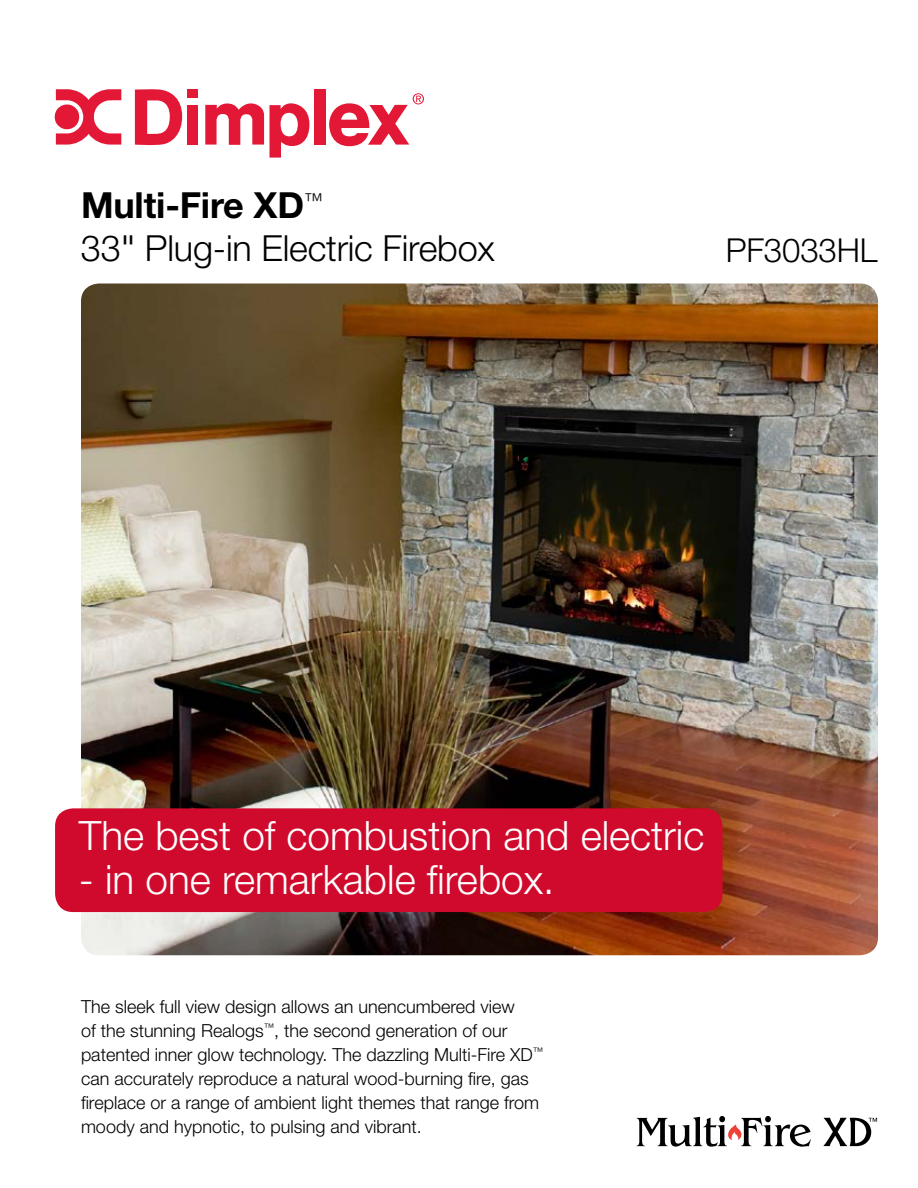
<style>
.page{position:relative;width:918px;height:1188px;background:#fff}
.page>*{position:absolute;margin:0;border:0;box-sizing:border-box;transform-origin:0 0}
.t1{font:300 40.5px "Helvetica Neue LT Std";color:#fff}
.t2{font:300 36px/43.5px "Helvetica Neue LT Std";letter-spacing:-.005em;color:#000}
.t3{font:300 33px "Helvetica Neue LT Std";letter-spacing:-.005em;color:#000}
.t4{font:300 18px/24px "Helvetica Neue LT Std";color:#000}
.s1{font-weight:700}
.s2{font-weight:400;font-stretch:condensed}
</style>
<div class="page">
<img style="left:81px;top:284px;width:797px;height:671px">
<div style="left:55px;top:808px;width:668px;height:104px;background:#d00a2c;border-radius:18px"></div>
<svg style="left:135px;top:89px;width:47px;height:57px"></svg>
<div style="left:187px;top:89px;width:11px;height:9px;background:#e31837"></div>
<div style="left:187px;top:105px;width:11px;height:40px;background:#e31837"></div>
<svg style="left:205px;top:103px;width:104px;height:55px"></svg>
<div style="left:314px;top:89px;width:11px;height:56px;background:#e31837"></div>
<svg style="left:329px;top:93px;width:95px;height:53px"></svg>
<svg style="left:54px;top:89px;width:67px;height:56px"></svg>
<svg style="left:637px;top:1116px;width:174px;height:31px"></svg>
<svg style="left:823px;top:1118px;width:54px;height:28px"></svg>
<h2 class="t2" style="left:81px;top:183px;width:415px"><span class="s1">Multi-Fire XD</span><sup>™<br></sup>33<span class="s2">"</span> Plug-in Electric Firebox</h2>
<h3 class="t3" style="left:726px;top:230px;width:153px">PF3033HL</h3>
<h1 class="t1" style="left:79px;top:811px;width:627px">The best of combustion and electric</h1>
<h1 class="t1" style="left:79px;top:855px;width:477px">- in one remarkable firebox.</h1>
<p class="t4" style="left:81px;top:994px;width:464px">The sleek full view design allows an unencumbered view<br>of the stunning Realogs<sup>™</sup>, the second generation of our patented inner glow technology. The dazzling Multi-Fire XD<sup>™ </sup>can accurately reproduce a natural wood-burning fire, gas fireplace or a range of ambient light themes that range from moody and hypnotic, to pulsing and vibrant.</p>
</div>
